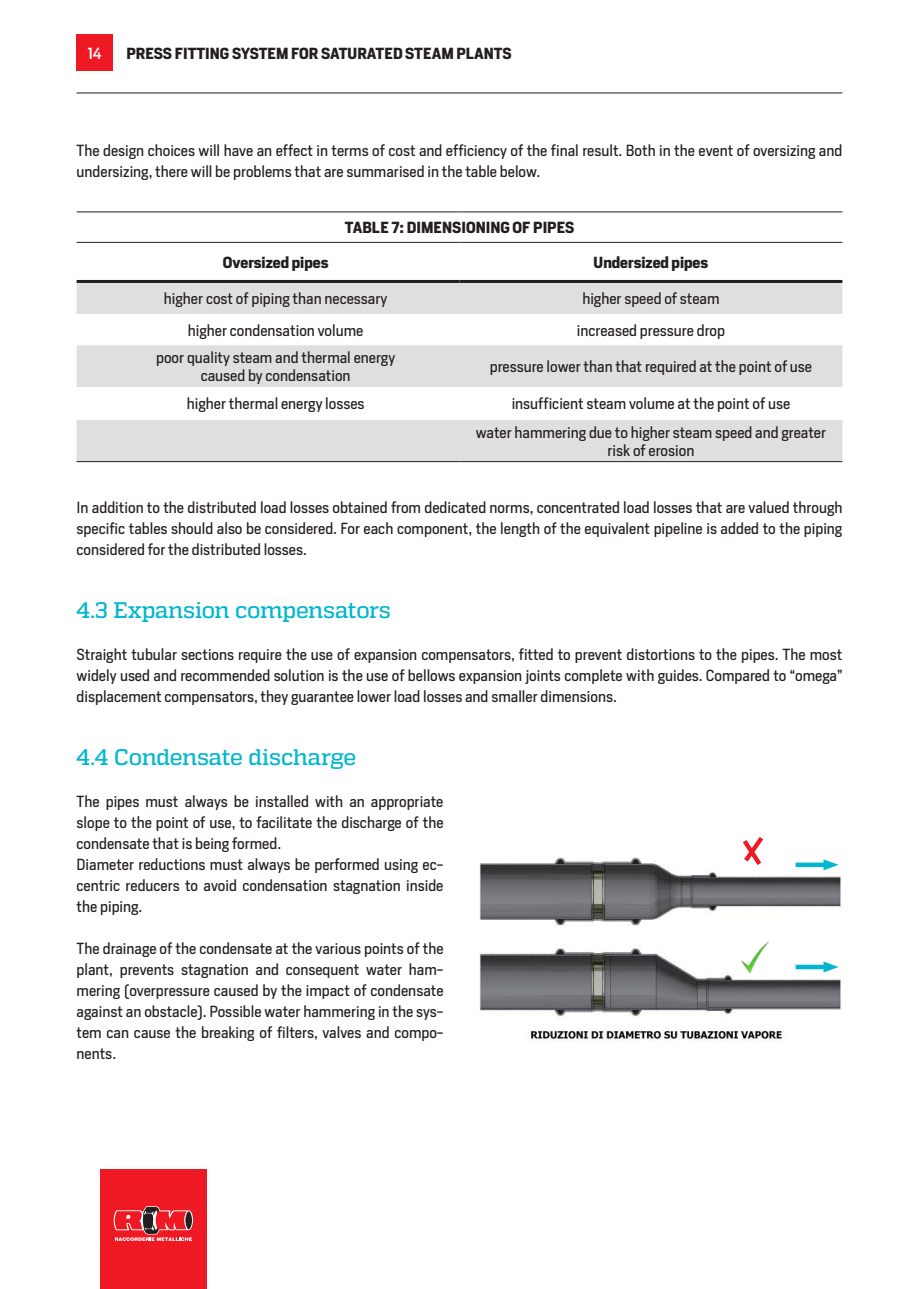
<style>
.page{position:relative;width:919px;height:1289px;background:#fff}
.page>*{position:absolute;margin:0;border:0;box-sizing:border-box;transform-origin:0 0}
.t1{font:500 22.5px "Quadon";letter-spacing:-.015em;color:#02b7cd}
.t2{font:15px/21px "Heron Sans";color:#241f1f;text-align:justify}
.t3{font:700 15px "Heron Sans";color:#241f1f}
.t4{font:500 15px "Heron Sans";color:#fff}
</style>
<div class="page">
<hr style="left:77px;top:93px;width:765px;height:1px;background:#241f1f">
<div style="left:77px;top:35px;width:36px;height:36px;background:#ef1923"></div>
<div style="left:100px;top:1169px;width:106px;height:119px;background:#ef1923"></div>
<svg style="left:114px;top:1206px;width:79px;height:34px"></svg>
<div style="left:77px;top:283px;width:765px;height:178px;background:#e0dfdf"></div>
<svg style="left:77px;top:314px;width:765px;height:105px"></svg>
<hr style="left:77px;top:211px;width:382px;height:1px;background:#241f1f">
<hr style="left:459px;top:211px;width:383px;height:1px;background:#241f1f">
<hr style="left:77px;top:242px;width:382px;height:1px;background:#241f1f">
<hr style="left:459px;top:242px;width:383px;height:1px;background:#241f1f">
<hr style="left:77px;top:461px;width:382px;height:1px;background:#241f1f">
<hr style="left:459px;top:461px;width:383px;height:1px;background:#241f1f">
<hr style="left:77px;top:280px;width:382px;height:3px;background:#241f1f">
<hr style="left:459px;top:280px;width:383px;height:3px;background:#241f1f">
<img style="left:479px;top:857px;width:362px;height:184px">
<div style="left:668px;top:939px;width:43px;height:19px;background:#fff"></div>
<div style="left:778px;top:931px;width:61px;height:36px;background:#fff"></div>
<div style="left:778px;top:839px;width:61px;height:36px;background:#fff"></div>
<div style="left:795px;top:862px;width:33px;height:5px;background:#02b7cd"></div>
<svg style="left:823px;top:859px;width:15px;height:11px"></svg>
<div style="left:795px;top:964px;width:33px;height:5px;background:#02b7cd"></div>
<svg style="left:823px;top:961px;width:15px;height:11px"></svg>
<img style="left:741px;top:941px;width:27px;height:31px">
<svg style="left:742px;top:837px;width:21px;height:28px"></svg>
<p class="t4" style="left:88px;top:43px;width:15px">14</p>
<p class="t3" style="left:126px;top:43px;width:386px">PRESS FITTING SYSTEM FOR SATURATED STEAM PLANTS</p>
<p class="t2" style="left:77px;top:140px;width:767px">The design choices will have an effect in terms of cost and efficiency of the final result. Both in the event of oversizing and undersizing, there will be problems that are summarised in the table below.</p>
<p class="t3" style="left:345px;top:218px;width:231px">TABLE 7: DIMENSIONING OF PIPES</p>
<p class="t3" style="left:223px;top:252px;width:107px">Oversized pipes</p>
<p class="t3" style="left:593px;top:252px;width:116px">Undersized pipes</p>
<p class="t2" style="left:164px;top:287px;width:225px">higher cost of piping than necessary</p>
<p class="t2" style="left:582px;top:287px;width:139px">higher speed of steam</p>
<p class="t2" style="left:188px;top:319px;width:177px">higher condensation volume</p>
<p class="t2" style="left:576px;top:319px;width:150px">increased pressure drop</p>
<p class="t2" style="left:156px;top:348px;width:240px;line-height:18px;text-align:center">poor quality steam and thermal energy caused by condensation</p>
<p class="t2" style="left:489px;top:356px;width:324px">pressure lower than that required at the point of use</p>
<p class="t2" style="left:187px;top:393px;width:179px">higher thermal energy losses</p>
<p class="t2" style="left:475px;top:389px;width:352px;line-height:28.2px;text-align:center">insufficient steam volume at the point of use<br>water hammering due to higher steam speed and greater</p>
<p class="t2" style="left:607px;top:439px;width:88px">risk of erosion</p>
<p class="t2" style="left:77px;top:497px;width:767px">In addition to the distributed load losses obtained from dedicated norms, concentrated load losses that are valued through specific tables should also be considered. For each component, the length of the equivalent pipeline is added to the piping considered for the distributed losses.</p>
<h1 class="t1" style="left:77px;top:597px;width:316px">4.3 Expansion compensators</h1>
<p class="t2" style="left:77px;top:644px;width:767px">Straight tubular sections require the use of expansion compensators, fitted to prevent distortions to the pipes. The most widely used and recommended solution is the use of bellows expansion joints complete with guides. Compared to “omega” displacement compensators, they guarantee lower load losses and smaller dimensions.</p>
<h1 class="t1" style="left:77px;top:744px;width:281px">4.4 Condensate discharge</h1>
<p class="t2" style="left:77px;top:791px;width:368px;text-align:left">The pipes must always be installed with an appropriate slope to the point of use, to facilitate the discharge of the condensate that is being formed.<br>Diameter reductions must always be performed using ec&shy;centric reducers to avoid condensation stagnation inside the piping.</p>
<p class="t2" style="left:77px;top:938px;width:368px">The drainage of the condensate at the various points of the plant, prevents stagnation and consequent water ham&shy;mering (overpressure caused by the impact of condensate against an obstacle). Possible water hammering in the sys&shy;tem can cause the breaking of filters, valves and compo&shy;nents.</p>
</div>
